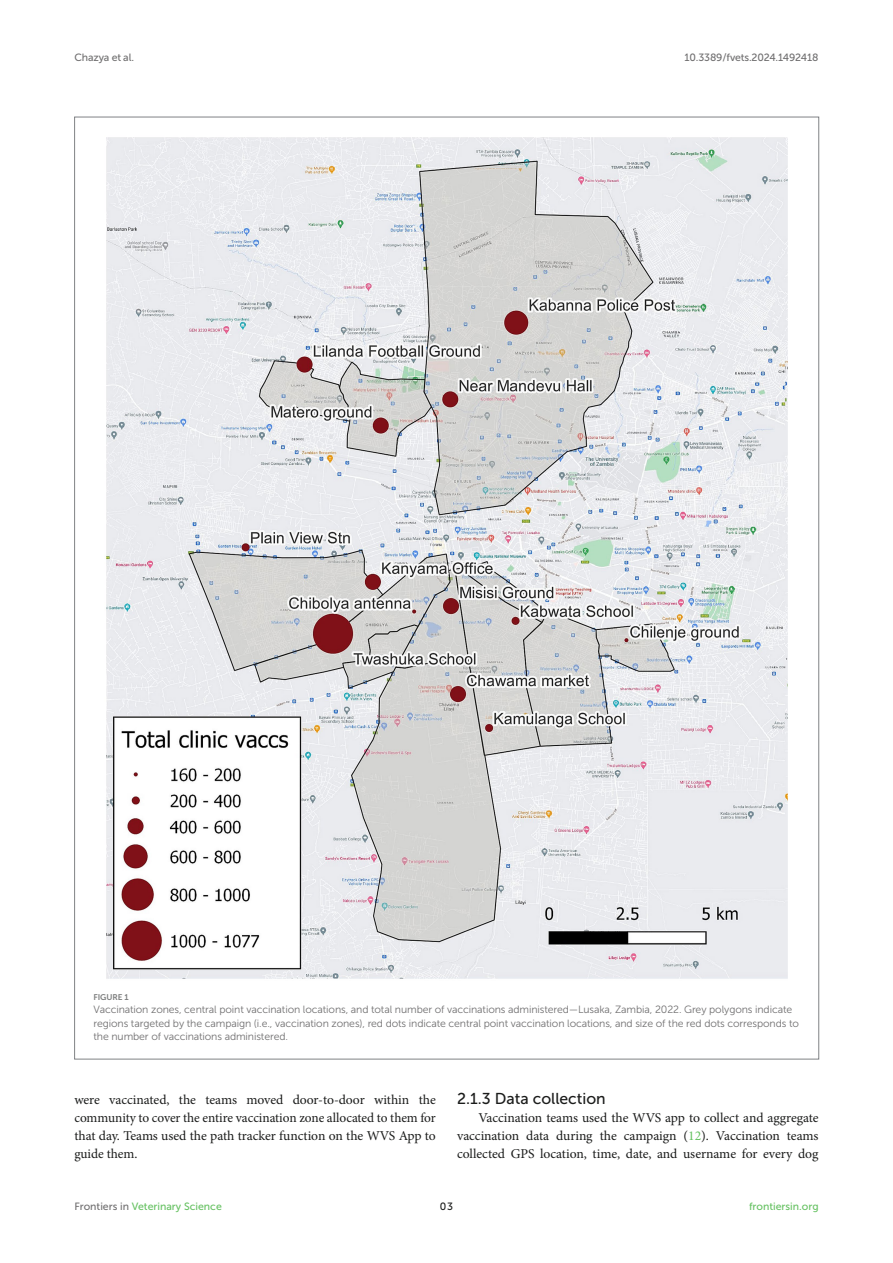
<style>
.page{position:relative;width:893px;height:1263px;background:#fff}
.page>*{position:absolute;margin:0;border:0;box-sizing:border-box;transform-origin:0 0}
.HEAD_3{font:15.75px "Museo Sans 500";color:#1b1c1b}
.TEXT{font:13.5px/18px "Minion Pro";letter-spacing:-.005em;color:#1b1c1b;text-align:justify}
.FIG_LEG{font:10.5px/13.5px "Museo Sans 300";letter-spacing:-.01em;color:#706f70}
.t1{font:10.5px "Museo Sans 500";color:#65c161}
.t2{font:10.5px "Museo Sans 500";letter-spacing:-.015em;color:#706f70}
.t3{font:10.5px "Museo Sans 500";color:#1b1c1b}
.FIG_HD{font:8.25px "Museo Sans 700";letter-spacing:-.01em;color:#7e7f7f}
.s1{color:#65c161}
.s2{color:#706f70}
</style>
<div class="page">
<img style="left:106px;top:137px;width:682px;height:842px">
<p class="t2" style="left:74px;top:51px;width:61px">Chazya et al.</p>
<p class="t2" style="left:685px;top:51px;width:135px">10.3389/fvets.2024.1492418</p>
<p class="FIG_HD" style="left:94px;top:992px;width:37px">FIGURE 1</p>
<p class="FIG_LEG" style="left:94px;top:1003px;width:707px">Vaccination zones, central point vaccination locations, and total number of vaccinations administered—Lusaka, Zambia, 2022. Grey polygons indicate regions targeted by the campaign (i.e., vaccination zones), red dots indicate central point vaccination locations, and size of the red dots corresponds to the number of vaccinations administered.</p>
<p class="TEXT" style="left:74px;top:1091px;width:363px">were vaccinated, the teams moved door-to-door within the community to cover the entire vaccination zone allocated to them for that day. Teams used the path tracker function on the WVS App to guide them.</p>
<p class="HEAD_3" style="left:457px;top:1090px;width:150px">2.1.3 Data collection</p>
<p class="TEXT" style="left:457px;top:1109px;width:363px;text-indent:21px">Vaccination teams used the WVS app to collect and aggregate vaccination data during the campaign (<span class="s1">12</span>). Vaccination teams collected GPS location, time, date, and username for every dog</p>
<p class="t1" style="left:74px;top:1200px;width:149px"><span class="s2">Frontiers in</span> Veterinary Science</p>
<p class="t3" style="left:440px;top:1200px;width:15px">03</p>
<p class="t1" style="left:749px;top:1200px;width:71px">frontiersin.org</p>
</div>
